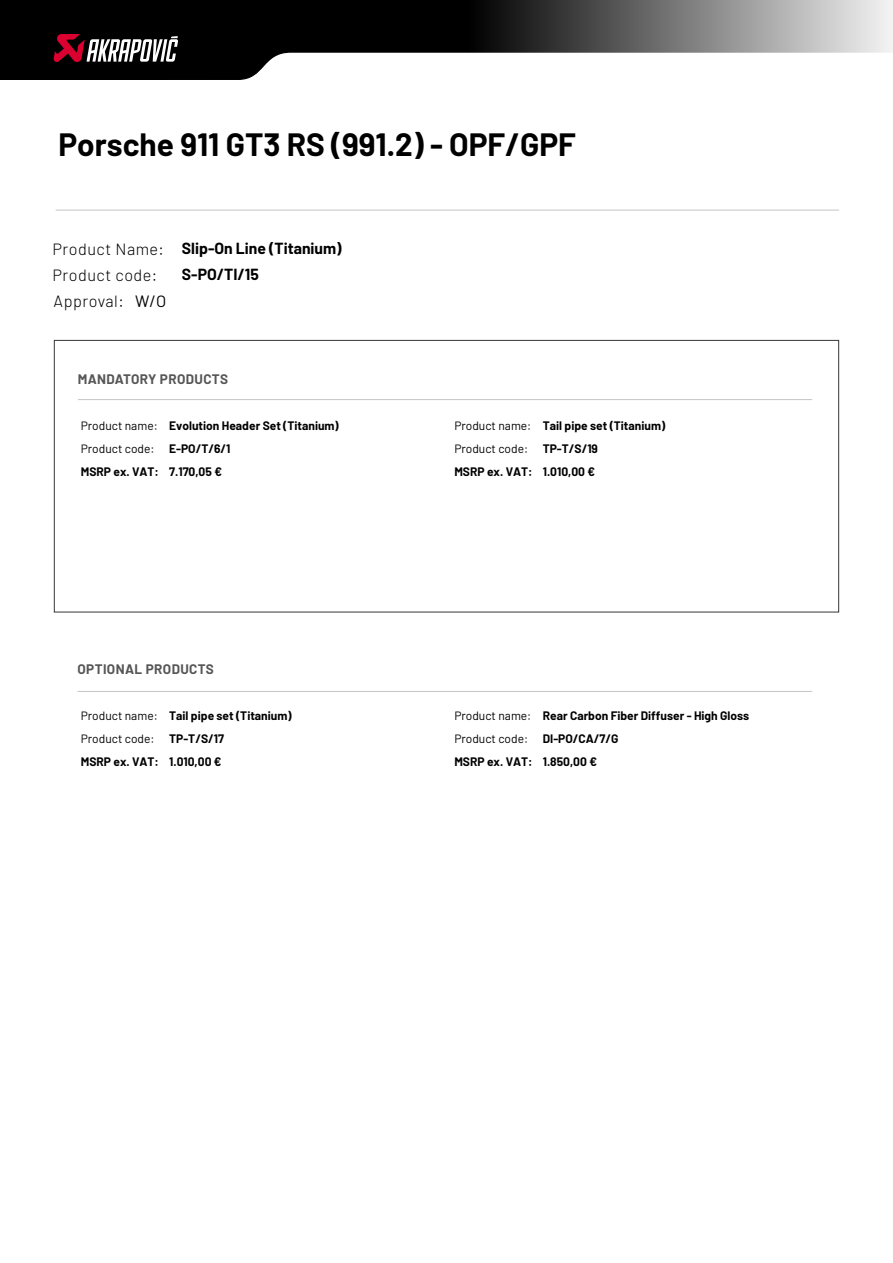
<style>
.page{position:relative;width:893px;height:1263px;background:#fff}
.page>*{position:absolute;margin:0;border:0;box-sizing:border-box;transform-origin:0 0}
.t1{font:700 31.5px "Barlow";color:#000}
.t2{font:16.35px "Barlow";color:#000}
.t3{font:300 16.2px "Barlow";letter-spacing:.03em;color:#000}
.t4{font:700 15.75px/26.2px "Barlow";color:#000}
.t5{font:700 13.5px "Barlow";letter-spacing:.03em;color:#565656}
.t6{font:700 12px/23px "Barlow";color:#000}
.t7{font:12px/23px "Barlow";color:#000}
</style>
<div class="page">
<svg style="left:0;top:0;width:893px;height:80px"></svg>
<svg style="left:53px;top:34px;width:125px;height:29px"></svg>
<hr style="left:78px;top:399px;width:734px;height:1px;background:#c3c6c7">
<hr style="left:78px;top:691px;width:734px;height:1px;background:#c3c6c7">
<hr style="left:56px;top:210px;width:783px;height:1px;background:#c3c6c7">
<h1 class="t1" style="left:58px;top:125px;width:519px">Porsche 911 GT3 RS (991.2) - OPF/GPF</h1>
<h3 class="t3" style="left:53px;top:237px;width:113px">Product Name:</h3>
<h3 class="t3" style="left:53px;top:263px;width:106px">Product code:</h3>
<h3 class="t3" style="left:54px;top:289px;width:72px">Approval:</h3>
<h2 class="t2" style="left:135px;top:290px;width:33px">W/O</h2>
<h3 class="t4" style="left:182px;top:234px;width:161px">Slip-On Line (Titanium)<br>S-PO/TI/15</h3>
<p class="t5" style="left:78px;top:369px;width:152px">MANDATORY PRODUCTS</p>
<p class="t7" style="left:81px;top:414px;width:78px">Product name:<br>Product code:</p>
<p class="t6" style="left:81px;top:460px;width:80px">MSRP ex. VAT:</p>
<p class="t6" style="left:169px;top:414px;width:171px">Evolution Header Set (Titanium)<br>E-PO/T/6/1<br>7.170,05 €</p>
<p class="t7" style="left:454px;top:414px;width:78px">Product name:<br>Product code:</p>
<p class="t6" style="left:454px;top:460px;width:80px">MSRP ex. VAT:</p>
<p class="t6" style="left:543px;top:414px;width:124px">Tail pipe set (Titanium)<br>TP-T/S/19<br>1.010,00 €</p>
<p class="t5" style="left:77px;top:659px;width:138px">OPTIONAL PRODUCTS</p>
<p class="t7" style="left:81px;top:703px;width:78px">Product name:<br>Product code:</p>
<p class="t6" style="left:81px;top:749px;width:80px">MSRP ex. VAT:</p>
<p class="t6" style="left:169px;top:703px;width:124px">Tail pipe set (Titanium)<br>TP-T/S/17<br>1.010,00 €</p>
<p class="t7" style="left:454px;top:703px;width:78px">Product name:<br>Product code:</p>
<p class="t6" style="left:454px;top:749px;width:80px">MSRP ex. VAT:</p>
<p class="t6" style="left:543px;top:703px;width:208px">Rear Carbon Fiber Diffuser - High Gloss<br>DI-PO/CA/7/G<br>1.850,00 €</p>
</div>
